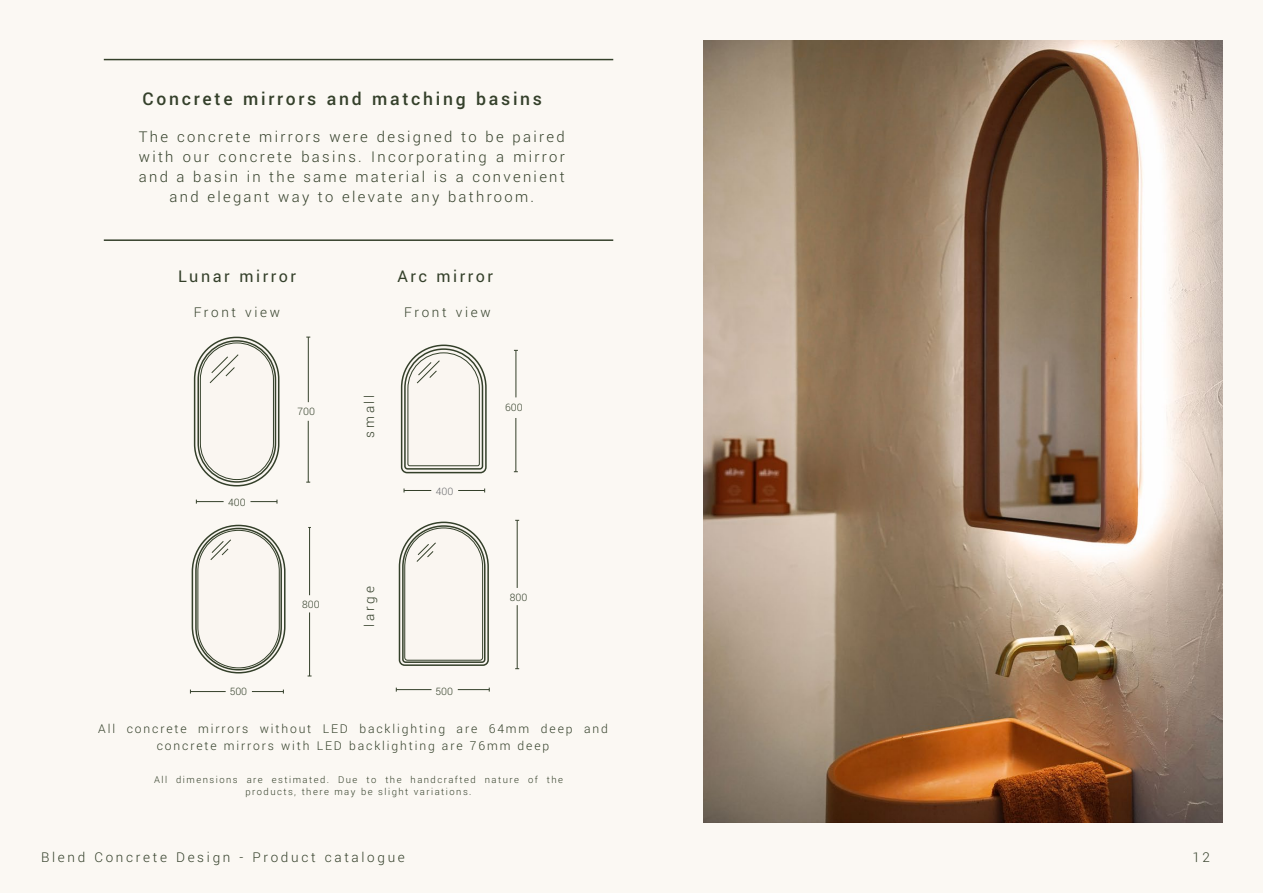
<style>
.page{position:relative;width:1263px;height:893px;background:#fbf8f3}
.page>*{position:absolute;margin:0;border:0;box-sizing:border-box;transform-origin:0 0}
.t1{font:500 19.5px "Yantramanav";letter-spacing:.14em;color:#34402a}
.t2{font:18px "Yantramanav";letter-spacing:.14em;color:#34402a}
.t3{font:300 16.5px/19.8px "Yantramanav";letter-spacing:.14em;color:#34402a;text-align:center}
.t4{font:300 15px "Yantramanav";letter-spacing:.18em;color:#34402a}
.t5{font:300 13.5px/16.2px "Yantramanav";letter-spacing:.14em;color:#34402a;text-align:center}
.t6{font:300 11.4px "Yantramanav";color:#34402a}
.t7{font:300 11.4px "Yantramanav";color:#6c6d70}
.t8{font:300 10.5px/12.6px "Yantramanav";letter-spacing:.14em;color:#34402a;text-align:center}
</style>
<div class="page">
<svg style="left:398px;top:521px;width:91px;height:145px"></svg>
<svg style="left:400px;top:344px;width:87px;height:130px"></svg>
<hr style="left:396px;top:689px;width:35px;height:1px;background:#34402a">
<svg style="left:404px;top:488px;width:27px;height:4px"></svg>
<hr style="left:458px;top:689px;width:31px;height:1px;background:#34402a">
<svg style="left:458px;top:488px;width:27px;height:4px"></svg>
<hr style="left:517px;top:605px;width:1px;height:64px;background:#34402a">
<hr style="left:515px;top:418px;width:1px;height:54px;background:#34402a">
<hr style="left:517px;top:520px;width:1px;height:68px;background:#34402a">
<hr style="left:515px;top:350px;width:1px;height:47px;background:#34402a">
<svg style="left:195px;top:337px;width:84px;height:149px"></svg>
<div style="left:194px;top:337px;width:85px;height:149px;border:2px solid #34402a;border-radius:42px"></div>
<svg style="left:198px;top:341px;width:77px;height:141px"></svg>
<div style="left:197px;top:340px;width:79px;height:143px;border:2px solid #34402a;border-radius:39px"></div>
<div style="left:200px;top:343px;width:73px;height:137px;background:#faf6f1;border-radius:37px"></div>
<div style="left:200px;top:343px;width:74px;height:137px;border:1px solid #34402a;border-radius:37px"></div>
<svg style="left:209px;top:353px;width:30px;height:31px"></svg>
<div style="left:192px;top:525px;width:93px;height:148px;border:2px solid #34402a;border-radius:46px"></div>
<div style="left:195px;top:528px;width:87px;height:142px;border:2px solid #34402a;border-radius:43px"></div>
<svg style="left:210px;top:539px;width:21px;height:21px"></svg>
<div style="left:198px;top:530px;width:82px;height:138px;border:1px solid #34402a;border-radius:41px"></div>
<hr style="left:190px;top:691px;width:36px;height:1px;background:#34402a">
<svg style="left:196px;top:500px;width:28px;height:4px"></svg>
<hr style="left:252px;top:691px;width:31px;height:1px;background:#34402a">
<svg style="left:250px;top:500px;width:28px;height:4px"></svg>
<hr style="left:309px;top:612px;width:1px;height:64px;background:#34402a">
<hr style="left:308px;top:421px;width:1px;height:61px;background:#34402a">
<hr style="left:309px;top:527px;width:1px;height:68px;background:#34402a">
<hr style="left:308px;top:337px;width:1px;height:65px;background:#34402a">
<img style="left:704px;top:41px;width:518px;height:781px">
<hr style="left:104px;top:59px;width:509px;height:1px;background:#34402a">
<hr style="left:104px;top:239px;width:509px;height:2px;background:#34402a">
<p class="t1" style="left:142px;top:87px;width:401px">Concrete mirrors and matching basins</p>
<p class="t3" style="left:139px;top:127px;width:427px">The concrete mirrors were designed to be paired with our concrete basins. Incorporating a mirror and a basin in the same material is a convenient and elegant way to elevate any bathroom.</p>
<p class="t2" style="left:178px;top:265px;width:119px">Lunar mirror</p>
<p class="t2" style="left:397px;top:265px;width:97px">Arc mirror</p>
<p class="t4" style="left:194px;top:303px;width:88px">Front view</p>
<p class="t6" style="left:228px;top:495px;width:19px">400</p>
<p class="t6" style="left:297px;top:405px;width:19px">700</p>
<p class="t6" style="left:302px;top:597px;width:19px">800</p>
<p class="t4" style="left:404px;top:303px;width:88px">Front view</p>
<p class="t4" style="left:360px;top:438px;width:45px;rotate:-90deg">small</p>
<p class="t7" style="left:436px;top:484px;width:19px">400</p>
<p class="t6" style="left:505px;top:400px;width:19px">600</p>
<p class="t4" style="left:360px;top:626px;width:42px;rotate:-90deg">large</p>
<p class="t6" style="left:510px;top:590px;width:19px">800</p>
<p class="t6" style="left:436px;top:684px;width:19px">500</p>
<p class="t6" style="left:230px;top:685px;width:19px">500</p>
<p class="t5" style="left:98px;top:721px;width:511px">All concrete mirrors without LED backlighting are 64mm deep and concrete mirrors with LED backlighting are 76mm deep</p>
<p class="t8" style="left:154px;top:773px;width:411px">All dimensions are estimated. Due to the handcrafted nature of the products, there may be slight variations.</p>
<p class="t4" style="left:41px;top:848px;width:365px">Blend Concrete Design - Product catalogue</p>
<p class="t4" style="left:1192px;top:848px;width:19px">12</p>
</div>
